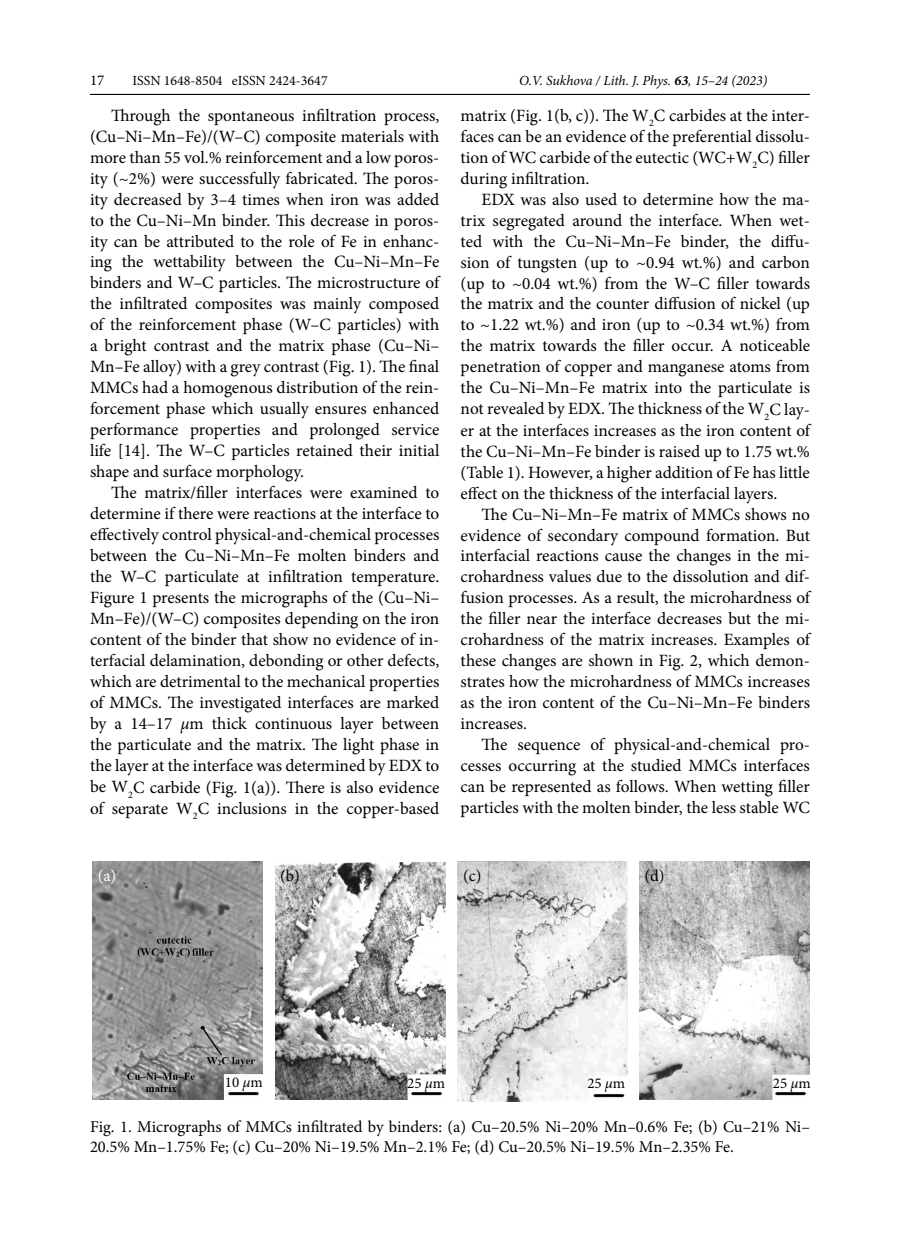
<style>
.page{position:relative;width:900px;height:1260px;background:#fff}
.page>*{position:absolute;margin:0;border:0;box-sizing:border-box;transform-origin:0 0}
.t1{font:17.25px/21px "Minion Pro";color:#000;text-align:justify}
.t2{font:16.5px/19.5px "Minion Pro";letter-spacing:-.005em;color:#000}
.t3{font:16.5px "Minion Pro";color:#fff}
.t4{font:15px "Minion Pro";color:#000}
.t5{font:italic 13.95px "Minion Pro";letter-spacing:-.005em;color:#000}
.t6{font:13.95px "Minion Pro";color:#000}
.s1{font-weight:700}
.s2{font-style:italic}
</style>
<div class="page">
<hr style="left:90px;top:94px;width:720px;height:1px;background:#000">
<img style="left:92px;top:862px;width:170px;height:238px">
<img style="left:275px;top:862px;width:170px;height:238px">
<img style="left:457px;top:862px;width:171px;height:239px">
<img style="left:640px;top:862px;width:170px;height:238px">
<p class="t4" style="left:90px;top:70px;width:16px">17</p>
<p class="t6" style="left:133px;top:71px;width:197px">ISSN 1648-8504 eISSN 2424-3647</p>
<p class="t5" style="left:519px;top:71px;width:250px">O.V. Sukhova / Lith. J. Phys. <span class="s1">63</span>, 15–24 (2023)</p>
<p class="t1" style="left:90px;top:105px;width:351px;text-indent:21px">Through the spontaneous infiltration process, (Cu–Ni–Mn–Fe)/(W–C) composite materials with more than 55 vol.% reinforcement and a low poros&shy;ity (~2%) were successfully fabricated. The poros&shy;ity decreased by 3–4 times when iron was added to the Cu–Ni–Mn binder. This decrease in poros&shy;ity can be attributed to the role of Fe in enhanc&shy;ing the wettability between the Cu–Ni–Mn–Fe binders and W–C particles. The microstructure of the infiltrated composites was mainly composed of the reinforcement phase (W–C particles) with a bright contrast and the matrix phase (Cu–Ni– Mn–Fe alloy) with a grey contrast (Fig. 1). The final MMCs had a homogenous distribution of the rein&shy;forcement phase which usually ensures enhanced performance properties and prolonged service life [14]. The W–C particles retained their initial shape and surface morphology.</p>
<p class="t1" style="left:90px;top:482px;width:351px;text-indent:21px">The matrix/filler interfaces were examined to determine if there were reactions at the interface to effectively control physical-and-chemical processes between the Cu–Ni–Mn–Fe molten binders and the W–C particulate at infiltration temperature.<br>Figure 1 presents the micrographs of the (Cu–Ni– Mn–Fe)/(W–C) composites depending on the iron content of the binder that show no evidence of in&shy;terfacial delamination, debonding or other defects, which are detrimental to the mechanical properties of MMCs. The investigated interfaces are marked by a 14–17 <span class="s2">μ</span>m thick continuous layer between the particulate and the matrix. The light phase in the layer at the interface was determined by EDX to be W<sub>2</sub>C carbide (Fig. 1(a)). There is also evidence of separate W<sub>2</sub>C inclusions in the copper-based</p>
<p class="t1" style="left:461px;top:105px;width:351px">matrix (Fig. 1(b, c)). The W<sub>2</sub>C carbides at the inter&shy;faces can be an evidence of the preferential dissolu&shy;tion of WC carbide of the eutectic (WC+W<sub>2</sub>C) filler during infiltration.</p>
<p class="t1" style="left:461px;top:189px;width:351px;text-indent:21px">EDX was also used to determine how the ma&shy;trix segregated around the interface. When wet&shy;ted with the Cu–Ni–Mn–Fe binder, the diffu&shy;sion of tungsten (up to ~0.94 wt.%) and carbon (up to ~0.04 wt.%) from the W–C filler towards the matrix and the counter diffusion of nickel (up to ~1.22 wt.%) and iron (up to ~0.34 wt.%) from the matrix towards the filler occur. A noticeable penetration of copper and manganese atoms from the Cu–Ni–Mn–Fe matrix into the particulate is not revealed by EDX. The thickness of the W<sub>2</sub>C lay&shy;er at the interfaces increases as the iron content of the Cu–Ni–Mn–Fe binder is raised up to 1.75 wt.% (Table 1). However, a higher addition of Fe has little effect on the thickness of the interfacial layers.</p>
<p class="t1" style="left:461px;top:504px;width:351px;text-indent:21px">The Cu–Ni–Mn–Fe matrix of MMCs shows no evidence of secondary compound formation. But interfacial reactions cause the changes in the mi&shy;crohardness values due to the dissolution and dif&shy;fusion processes. As a result, the microhardness of the filler near the interface decreases but the mi&shy;crohardness of the matrix increases. Examples of these changes are shown in Fig. 2, which demon&shy;strates how the microhardness of MMCs increases as the iron content of the Cu–Ni–Mn–Fe binders increases.</p>
<p class="t1" style="left:461px;top:735px;width:351px;text-indent:21px">The sequence of physical-and-chemical pro&shy;cesses occurring at the studied MMCs interfaces can be represented as follows. When wetting filler particles with the molten binder, the less stable WC</p>
<p class="t3" style="left:98px;top:865px;width:20px">(a)</p>
<p class="t2" style="left:280px;top:866px;width:21px">(b)</p>
<p class="t2" style="left:463px;top:866px;width:20px">(c)</p>
<p class="t2" style="left:645px;top:866px;width:22px">(d)</p>
<p class="t4" style="left:225px;top:1072px;width:39px">10 <span class="s2">μ</span>m</p>
<p class="t4" style="left:407px;top:1074px;width:39px">25 <span class="s2">μ</span>m</p>
<p class="t4" style="left:587px;top:1074px;width:39px">25 <span class="s2">μ</span>m</p>
<p class="t4" style="left:773px;top:1074px;width:39px">25 <span class="s2">μ</span>m</p>
<p class="t2" style="left:90px;top:1117px;width:721px">Fig. 1. Micrographs of MMCs infiltrated by binders: (a) Cu–20.5% Ni–20% Mn–0.6% Fe; (b) Cu–21% Ni–<br>20.5% Mn–1.75% Fe; (c) Cu–20% Ni–19.5% Mn–2.1% Fe; (d) Cu–20.5% Ni–19.5% Mn–2.35% Fe.</p>
</div>
